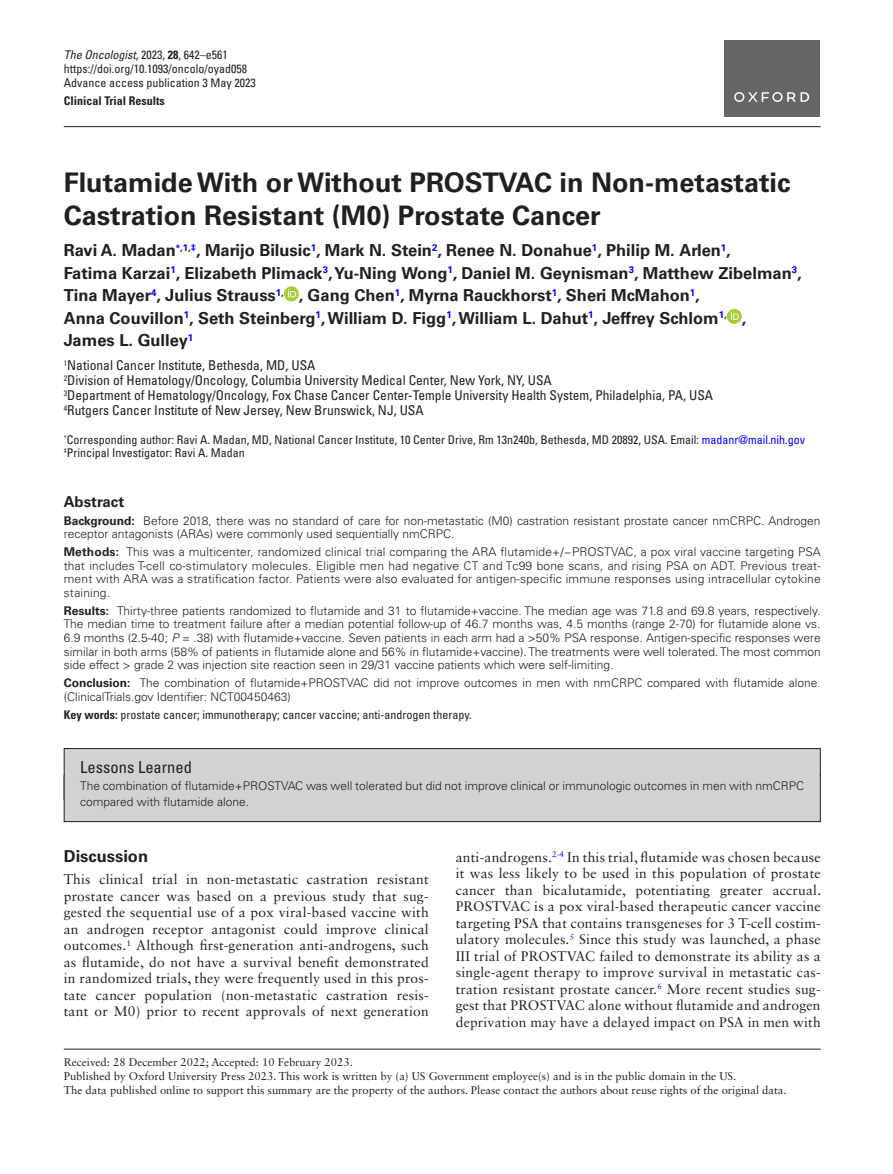
<style>
.page{position:relative;width:893px;height:1174px;background:#fff}
.page>*{position:absolute;margin:0;border:0;box-sizing:border-box;transform-origin:0 0}
.t1{font:700 27px/33px "Univers LT Std";color:#231f20}
.t2{font:700 16.5px/22.5px "Univers LT Std";color:#231f20}
.t3{font:condensed 16.5px "Univers LT Std";color:#231f20}
.t4{font:700 15px "Univers LT Std";color:#231f20}
.t5{font:13.8px/16.5px "Sabon LT Std";letter-spacing:.015em;color:#231f20;text-align:justify}
.t6{font:condensed 13.5px/15px "Univers LT Std";color:#231f20}
.t7{font:300 12px/13.5px "Univers LT Std";color:#231f20}
.t8{font:condensed 12px/14.2px "Univers LT Std";color:#231f20}
.t9{font:700 condensed 12px "Univers LT Std";color:#231f20}
.t10{font:11.25px/14.2px "Sabon LT Std";color:#231f20}
.s1{font-style:italic}
.s2{font-weight:700}
.s3{color:#00f}
</style>
<div class="page">
<hr style="left:64px;top:126px;width:757px;height:1px;background:#231f20">
<div style="left:724px;top:40px;width:96px;height:76px;background:#666669"></div>
<svg style="left:734px;top:92px;width:75px;height:10px"></svg>
<div style="left:64px;top:748px;width:757px;height:49px;background:#d1d2d4"></div>
<div style="left:64px;top:748px;width:757px;height:52px;border:1px solid #231f20"></div>
<div style="left:64px;top:776px;width:757px;height:45px;background:#d1d2d4"></div>
<div style="left:64px;top:774px;width:757px;height:48px;border:1px solid #231f20"></div>
<svg style="left:284px;top:286px;width:15px;height:15px"></svg>
<svg style="left:288px;top:289px;width:8px;height:8px"></svg>
<div style="left:727px;top:309px;width:15px;height:15px;background:#a5cd3a;border-radius:50%"></div>
<svg style="left:731px;top:312px;width:8px;height:8px"></svg>
<hr style="left:64px;top:1048px;width:757px;height:1px;background:#231f20">
<p class="t8" style="left:64px;top:47px;width:193px"><span class="s1">The Oncologist</span>, 2023, <span class="s2">28</span>, 642–e561 https://doi.org/10.1093/oncolo/oyad058<br>Advance access publication 3 May 2023</p>
<p class="t9" style="left:64px;top:93px;width:103px">Clinical Trial Results</p>
<h1 class="t1" style="left:64px;top:166px;width:728px">Flutamide With or Without PROSTVAC in Non-metastatic<br>Castration Resistant (M0) Prostate Cancer</h1>
<p class="t2" style="left:64px;top:239px;width:739px">Ravi A. Madan<sup>*</sup><sup>,</sup><sup>1</sup><sup>,</sup><sup>‡</sup>, Marijo Bilusic<sup>1</sup>, Mark N. Stein<sup>2</sup>, Renee N. Donahue<sup>1</sup>, Philip M. Arlen<sup>1</sup>,<br>Fatima Karzai<sup>1</sup>, Elizabeth Plimack<sup>3</sup>, Yu-Ning Wong<sup>1</sup>, Daniel M. Geynisman<sup>3</sup>, Matthew Zibelman<sup>3</sup>, Tina Mayer<sup>4</sup>, Julius Strauss<sup>1</sup><sup>,</sup> , Gang Chen<sup>1</sup>, Myrna Rauckhorst<sup>1</sup>, Sheri McMahon<sup>1</sup>,<br>Anna Couvillon<sup>1</sup>, Seth Steinberg<sup>1</sup>, William D. Figg<sup>1</sup>, William L. Dahut<sup>1</sup>, Jeffrey Schlom<sup>1</sup><sup>,</sup> ,<br>James L. Gulley<sup>1</sup></p>
<p class="t6" style="left:64px;top:358px;width:651px"><sup>1</sup>National Cancer Institute, Bethesda, MD, USA<br><sup>2</sup>Division of Hematology/Oncology, Columbia University Medical Center, New York, NY, USA<br><sup>3</sup>Department of Hematology/Oncology, Fox Chase Cancer Center-Temple University Health System, Philadelphia, PA, USA <sup>4</sup>Rutgers Cancer Institute of New Jersey, New Brunswick, NJ, USA</p>
<p class="t8" style="left:64px;top:433px;width:743px;line-height:13.5px"><sup>*</sup>Corresponding author: Ravi A. Madan, MD, National Cancer Institute, 10 Center Drive, Rm 13n240b, Bethesda, MD 20892, USA. Email: <span class="s3">madanr@mail.nih.gov </span><sup>‡</sup>Principal Investigator: Ravi A. Madan</p>
<p class="t4" style="left:64px;top:493px;width:62px">Abstract</p>
<p class="t7" style="left:64px;top:514px;width:758px"><span class="s2">Background:</span> Before 2018, there was no standard of care for non-metastatic (M0) castration resistant prostate cancer nmCRPC. Androgen receptor antagonists (ARAs) were commonly used sequentially nmCRPC.</p>
<p class="t7" style="left:64px;top:545px;width:758px;text-align:justify"><span class="s2">Methods:</span> This was a multicenter, randomized clinical trial comparing the ARA flutamide+/−PROSTVAC, a pox viral vaccine targeting PSA that includes T-cell co-stimulatory molecules. Eligible men had negative CT and Tc99 bone scans, and rising PSA on ADT. Previous treat&shy;ment with ARA was a stratification factor. Patients were also evaluated for antigen-specific immune responses using intracellular cytokine staining.</p>
<p class="t7" style="left:64px;top:604px;width:758px;text-align:justify"><span class="s2">Results:</span> Thirty-three patients randomized to flutamide and 31 to flutamide+vaccine. The median age was 71.8 and 69.8 years, respectively.<br>The median time to treatment failure after a median potential follow-up of 46.7 months was, 4.5 months (range 2-70) for flutamide alone vs.<br>6.9 months (2.5-40; <span class="s1">P</span> = .38) with flutamide+vaccine. Seven patients in each arm had a &gt;50% PSA response. Antigen-specific responses were similar in both arms (58% of patients in flutamide alone and 56% in flutamide+vaccine). The treatments were well tolerated. The most common side effect &gt; grade 2 was injection site reaction seen in 29/31 vaccine patients which were self-limiting.</p>
<p class="t7" style="left:64px;top:676px;width:758px"><span class="s2">Conclusion:</span> The combination of flutamide+PROSTVAC did not improve outcomes in men with nmCRPC compared with flutamide alone. (ClinicalTrials.gov Identifier: NCT00450463)</p>
<p class="t8" style="left:64px;top:707px;width:410px"><span class="s2">Key words:</span> prostate cancer; immunotherapy; cancer vaccine; anti-androgen therapy.</p>
<h2 class="t3" style="left:80px;top:757px;width:113px">Lessons Learned</h2>
<p class="t7" style="left:80px;top:777px;width:725px;line-height:16.5px">The combination of flutamide+PROSTVAC was well tolerated but did not improve clinical or immunologic outcomes in men with nmCRPC compared with flutamide alone.</p>
<h2 class="t2" style="left:64px;top:845px;width:86px">Discussion</h2>
<p class="t5" style="left:64px;top:871px;width:366px">This clinical trial in non-metastatic castration resistant prostate cancer was based on a previous study that sug&shy;gested the sequential use of a pox viral-based vaccine with an androgen receptor antagonist could improve clinical outcomes.<sup>1</sup> Although first-generation anti-androgens, such as flutamide, do not have a survival benefit demonstrated in randomized trials, they were frequently used in this pros&shy;tate cancer population (non-metastatic castration resis&shy;tant or M0) prior to recent approvals of next generation</p>
<p class="t5" style="left:456px;top:848px;width:367px">anti-androgens.<sup>2</sup><sup>-</sup><sup>4</sup> In this trial, flutamide was chosen because it was less likely to be used in this population of prostate cancer than bicalutamide, potentiating greater accrual.<br>PROSTVAC is a pox viral-based therapeutic cancer vaccine targeting PSA that contains transgeneses for 3 T-cell costim&shy;ulatory molecules.<sup>5</sup> Since this study was launched, a phase III trial of PROSTVAC failed to demonstrate its ability as a single-agent therapy to improve survival in metastatic cas&shy;tration resistant prostate cancer.<sup>6</sup> More recent studies sug&shy;gest that PROSTVAC alone without flutamide and androgen deprivation may have a delayed impact on PSA in men with</p>
<p class="t10" style="left:64px;top:1054px;width:724px">Received: 28 December 2022; Accepted: 10 February 2023.<br>Published by Oxford University Press 2023. This work is written by (a) US Government employee(s) and is in the public domain in the US.<br>The data published online to support this summary are the property of the authors. Please contact the authors about reuse rights of the original data.</p>
</div>
